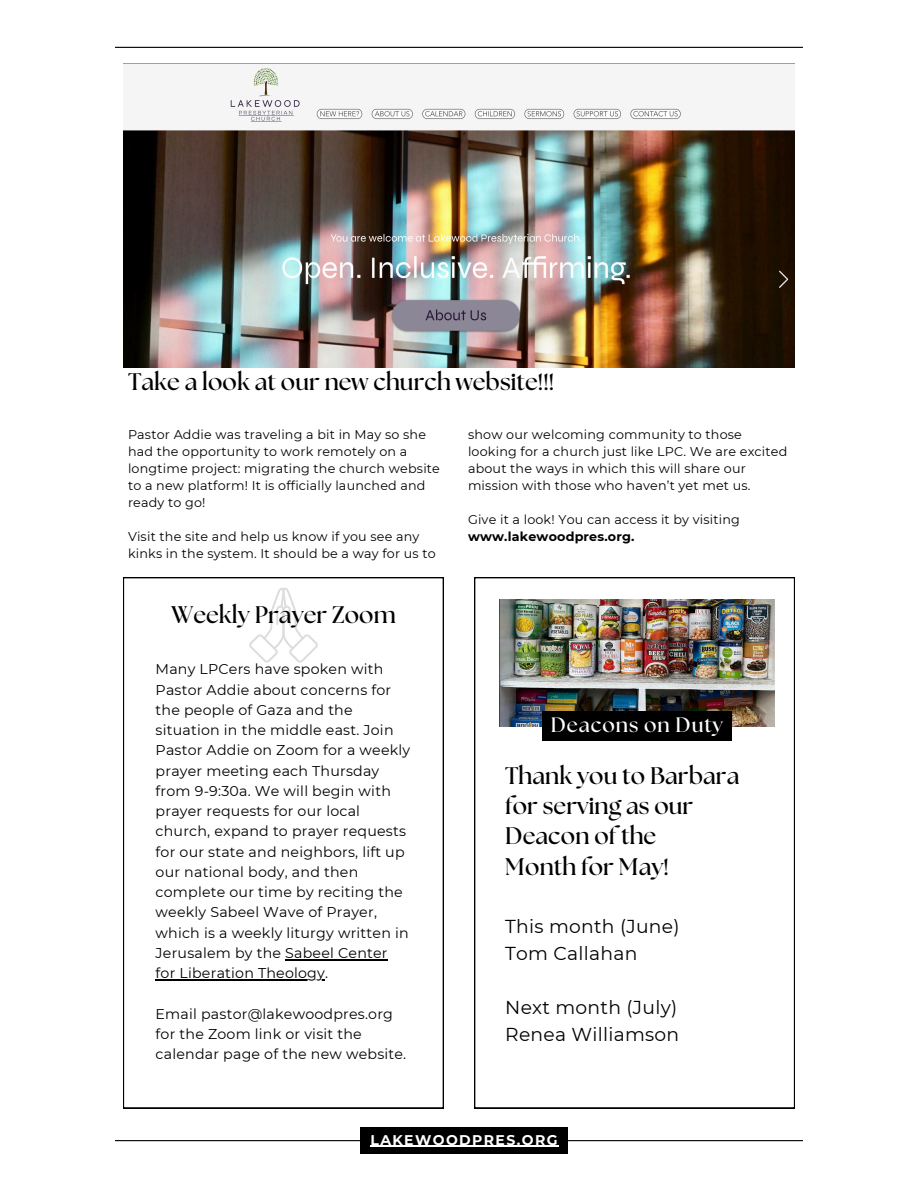
<style>
.page{position:relative;width:918px;height:1188px;background:#fff}
.page>*{position:absolute;margin:0;border:0;box-sizing:border-box;transform-origin:0 0}
.t1{font:700 24px/30.3px "The Seasons";color:#000}
.t2{font:700 20.85px "The Seasons";letter-spacing:.04em;color:#fff}
.t3{font:18.75px "Montserrat";letter-spacing:.015em;color:#000}
.t4{font:14.25px/20.2px "Montserrat";letter-spacing:.015em;color:#000}
.t5{font:700 13.95px "Montserrat";letter-spacing:.1em;color:#fff}
.t6{font:12.75px/17px "Montserrat";letter-spacing:.015em;color:#000}
.s1{font-weight:700}
</style>
<div class="page">
<img style="left:123px;top:64px;width:672px;height:303px">
<hr style="left:115px;top:47px;width:688px;height:1px;background:#000">
<hr style="left:115px;top:1140px;width:688px;height:1px;background:#000">
<svg style="left:474px;top:577px;width:321px;height:531px"></svg>
<svg style="left:123px;top:577px;width:321px;height:531px"></svg>
<hr style="left:285px;top:959px;width:103px;height:1px;background:#000">
<hr style="left:156px;top:979px;width:169px;height:1px;background:#000">
<img style="left:500px;top:600px;width:274px;height:127px">
<svg style="left:249px;top:587px;width:69px;height:76px"></svg>
<div style="left:542px;top:711px;width:190px;height:30px;background:#000"></div>
<div style="left:360px;top:1127px;width:208px;height:27px;background:#000"></div>
<hr style="left:371px;top:1146px;width:188px;height:1px;background:#fff">
<p class="t1" style="left:128px;top:368px;width:428px">Take a look at our new church website!!!</p>
<p class="t6" style="left:128px;top:426px;width:313px">Pastor Addie was traveling a bit in May so she had the opportunity to work remotely on a longtime project: migrating the church website to a new platform! It is officially launched and ready to go!</p>
<p class="t6" style="left:128px;top:528px;width:309px">Visit the site and help us know if you see any kinks in the system. It should be a way for us to</p>
<p class="t6" style="left:468px;top:426px;width:321px">show our welcoming community to those looking for a church just like LPC. We are excited about the ways in which this will share our mission with those who haven’t yet met us.</p>
<p class="t6" style="left:468px;top:511px;width:274px">Give it a look! You can access it by visiting <span class="s1">www.lakewoodpres.org.</span></p>
<p class="t1" style="left:171px;top:601px;width:226px">Weekly Prayer Zoom</p>
<p class="t4" style="left:156px;top:659px;width:256px">Many LPCers have spoken with<br>Pastor Addie about concerns for the people of Gaza and the situation in the middle east. Join<br>Pastor Addie on Zoom for a weekly prayer meeting each Thursday from 9-9:30a. We will begin with prayer requests for our local church, expand to prayer requests for our state and neighbors, lift up our national body, and then complete our time by reciting the weekly Sabeel Wave of Prayer, which is a weekly liturgy written in<br>Jerusalem by the Sabeel Center</p>
<p class="t4" style="left:156px;top:963px;width:174px">for Liberation Theology.</p>
<p class="t4" style="left:156px;top:1003px;width:252px">Email pastor@lakewoodpres.org for the Zoom link or visit the calendar page of the new website.</p>
<p class="t2" style="left:551px;top:716px;width:174px">Deacons on Duty</p>
<p class="t1" style="left:505px;top:761px;width:236px">Thank you to Barbara for serving as our<br>Deacon of the</p>
<p class="t1" style="left:505px;top:852px;width:165px">Month for May!</p>
<p class="t3" style="left:505px;top:915px;width:176px">This month (June)</p>
<p class="t3" style="left:505px;top:942px;width:134px">Tom Callahan</p>
<p class="t3" style="left:505px;top:996px;width:174px">Next month (July)</p>
<p class="t3" style="left:505px;top:1023px;width:176px">Renea Williamson</p>
<p class="t5" style="left:371px;top:1131px;width:188px">LAKEWOODPRES.ORG</p>
</div>
